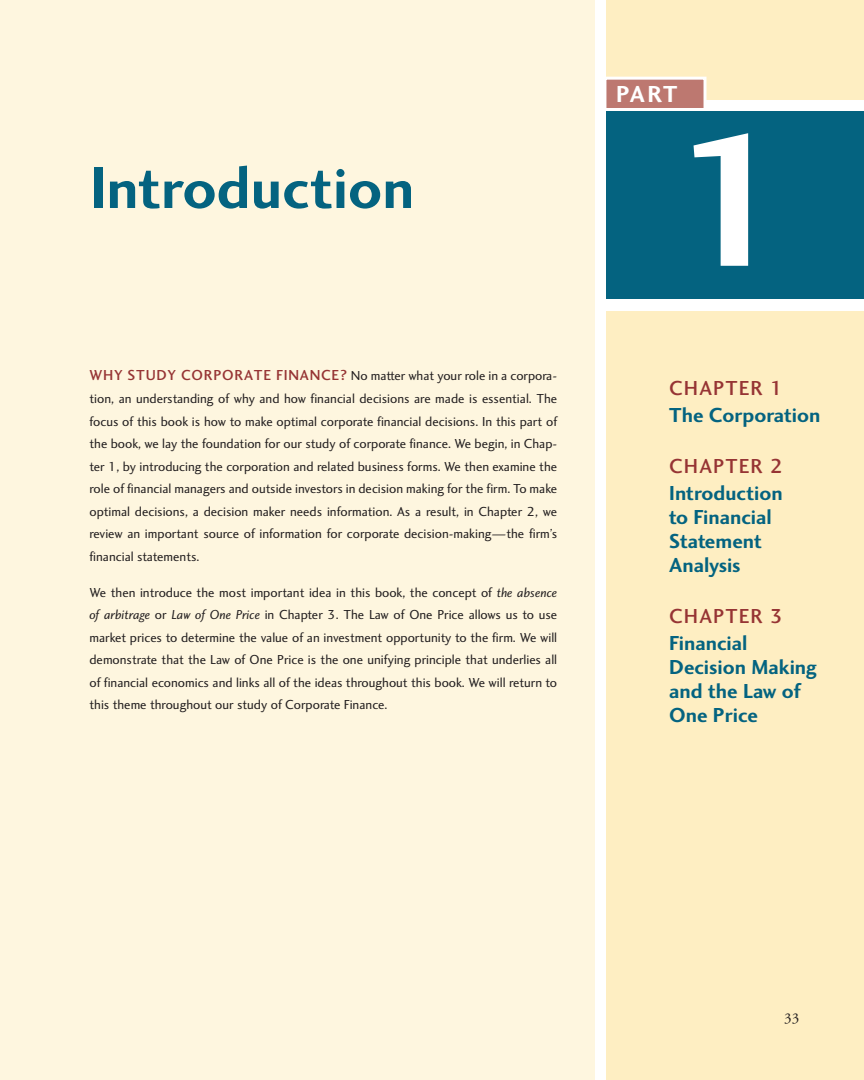
<style>
.page{position:relative;width:864px;height:1080px;background:#fff}
.page>*{position:absolute;margin:0;border:0;box-sizing:border-box;transform-origin:0 0}
.t1{font:700 195px "Charlotte Sans Std";color:#fff}
.t2{font:700 60px "Charlotte Sans Std";color:#046380}
.t3{font:700 24px "Charlotte Sans Std";color:#fff}
.t4{font:700 21px/24px "Charlotte Sans Std";color:#046380}
.t5{font:500 21px "Charlotte Sans Std";letter-spacing:.05em;color:#963434}
.t6{font:500 15px "Charlotte Sans Std";letter-spacing:.05em;color:#963434}
.t7{font:15px "Adobe Garamond";color:#231f20}
.t8{font:13.5px/22.5px "Charlotte Sans Std";color:#231f20;text-align:justify}
.s1{font-weight:500;font-size:15px;color:#963434}
.s2{font-style:italic}
</style>
<div class="page">
<div style="left:606px;top:0;width:258px;height:1080px;background:#feeec2"></div>
<div style="left:0;top:0;width:594px;height:1080px;background:#fef6df"></div>
<div style="left:603px;top:100px;width:261px;height:210px;background:#fff"></div>
<div style="left:603px;top:77px;width:103px;height:34px;background:#bd7870;border:3px solid #fff"></div>
<div style="left:606px;top:111px;width:258px;height:187px;background:#046380"></div>
<h2 class="t2" style="left:90px;top:153px;width:326px">Introduction</h2>
<p class="t8" style="left:89px;top:365px;width:469px;text-indent:187px"><span class="s1">FINANCE ?</span> No matter what your role in a corpora&shy;tion, an understanding of why and how financial decisions are made is essential. The focus of this book is how to make optimal corporate financial decisions. In this part of the book, we lay the foundation for our study of corporate finance. We begin, in Chap&shy;ter 1, by introducing the corporation and related business forms. We then examine the role of financial managers and outside investors in decision making for the firm. To make optimal decisions, a decision maker needs information. As a result, in Chapter 2, we review an important source of information for corporate decision-making—the firm’s financial statements.</p>
<p class="t8" style="left:89px;top:581px;width:469px">We then introduce the most important idea in this book, the concept of <span class="s2">the absence of arbitrage</span> or <span class="s2">Law of One Price</span> in Chapter 3. The Law of One Price allows us to use market prices to determine the value of an investment opportunity to the firm. We will demonstrate that the Law of One Price is the one unifying principle that underlies all of financial economics and links all of the ideas throughout this book. We will return to this theme throughout our study of Corporate Finance.</p>
<p class="t6" style="left:89px;top:367px;width:148px">WHY STUDY CORP ORATE</p>
<h3 class="t3" style="left:616px;top:80px;width:57px">Pa rt</h3>
<h1 class="t1" style="left:676px;top:89px;width:120px">1</h1>
<h3 class="t5" style="left:669px;top:376px;width:115px">CHAPTER 1</h3>
<h3 class="t4" style="left:669px;top:403px;width:153px">The Corporation</h3>
<h3 class="t5" style="left:669px;top:454px;width:115px">CHAPTER 2</h3>
<h3 class="t4" style="left:669px;top:481px;width:115px">Introduction to Financial<br>Statement<br>Analysis</h3>
<h3 class="t5" style="left:669px;top:604px;width:115px">CHAPTER 3</h3>
<h3 class="t4" style="left:669px;top:631px;width:149px">Financial<br>Decision Making and the Law of<br>One Price</h3>
<p class="t7" style="left:784px;top:1010px;width:16px">33</p>
</div>
